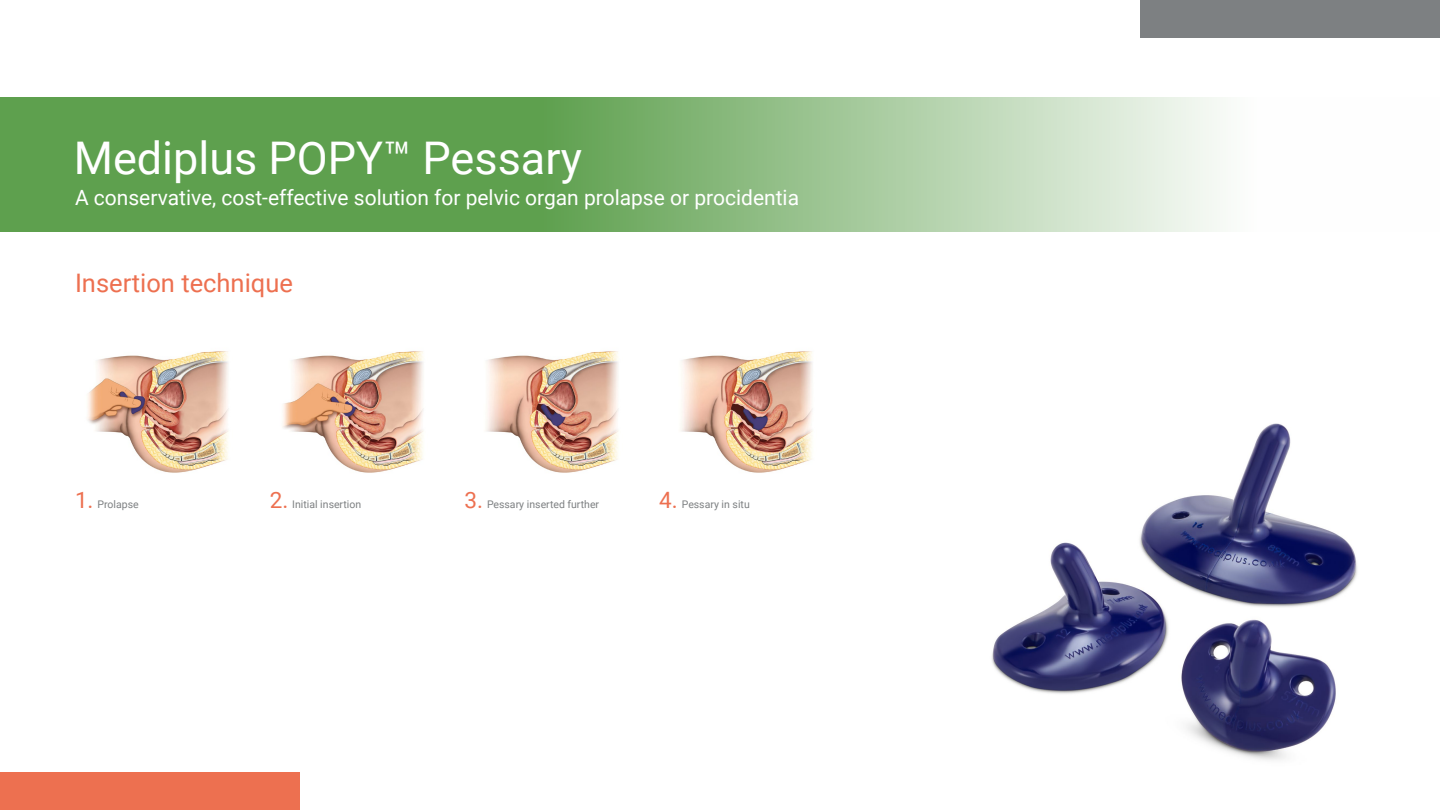
<style>
.page{position:relative;width:1440px;height:810px;background:#fff}
.page>*{position:absolute;margin:0;border:0;box-sizing:border-box;transform-origin:0 0}
.t1{font:45px "Roboto";color:#fff}
.t2{font:25.5px "Roboto";color:#ed7050}
.t3{font:21px "Roboto";color:#fff}
.t4{font:10.5px "Roboto";color:#7d8082}
.s1{font-size:22.5px;color:#ed7050}
</style>
<div class="page">
<img style="left:992px;top:423px;width:365px;height:337px">
<div style="left:0;top:772px;width:300px;height:38px;background:#ed7050"></div>
<div style="left:1140px;top:0;width:300px;height:38px;background:#7d8082"></div>
<img style="left:87px;top:351px;width:142px;height:122px">
<img style="left:282px;top:351px;width:142px;height:122px">
<img style="left:486px;top:351px;width:133px;height:122px">
<img style="left:681px;top:351px;width:132px;height:122px">
<svg style="left:0;top:98px;width:1220px;height:134px;background:#86b87a"></svg>
<p class="t1" style="left:74px;top:127px;width:510px">Mediplus POPY™ Pessary</p>
<p class="t3" style="left:75px;top:183px;width:726px">A conservative, cost-effective solution for pelvic organ prolapse or procidentia</p>
<p class="t2" style="left:75px;top:265px;width:219px">Insertion technique</p>
<p class="t4" style="left:75px;top:497px;width:65px"><span class="s1">1.</span> Prolapse</p>
<p class="t4" style="left:270px;top:497px;width:93px"><span class="s1">2.</span> Initial insertion</p>
<p class="t4" style="left:465px;top:497px;width:136px"><span class="s1">3.</span> Pessary inserted further</p>
<p class="t4" style="left:659px;top:497px;width:92px"><span class="s1">4.</span> Pessary in situ</p>
</div>
